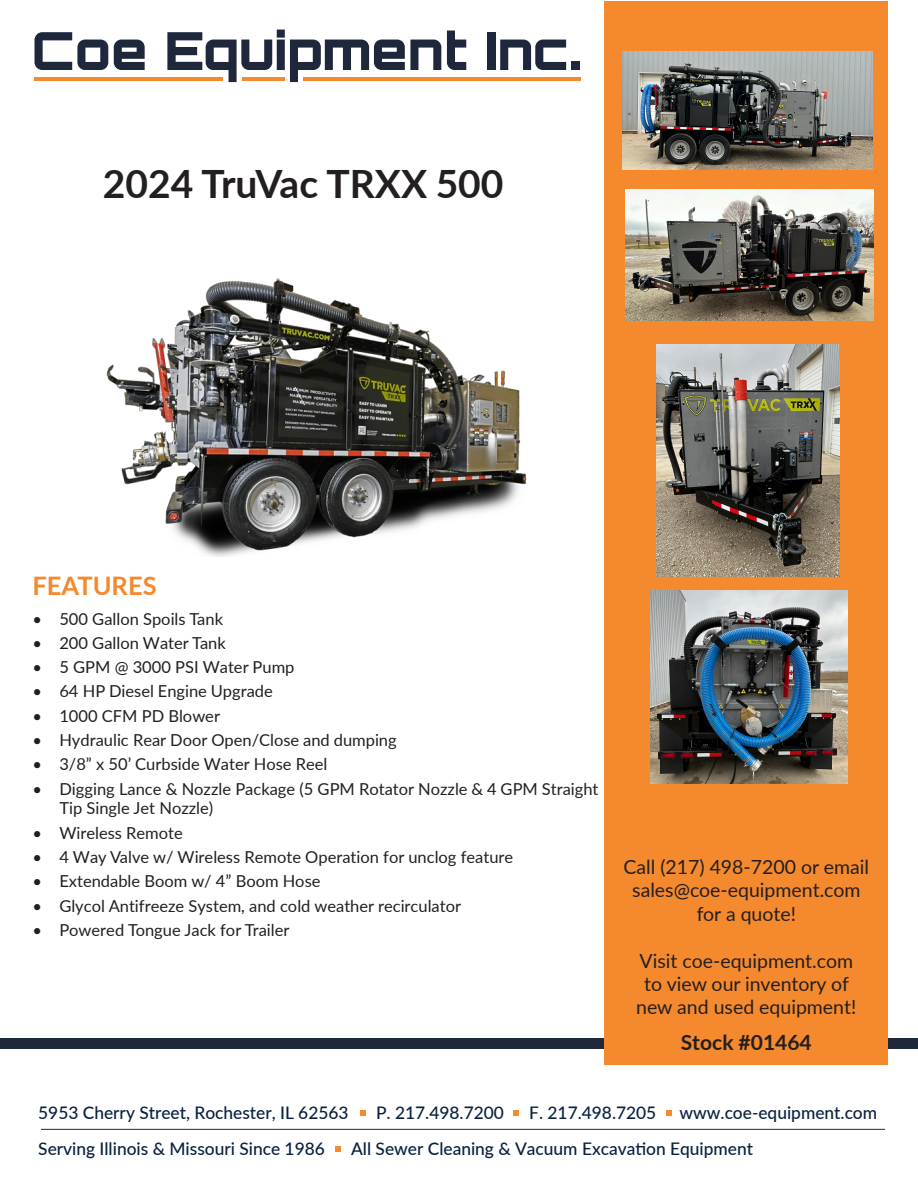
<style>
.page{position:relative;width:918px;height:1188px;background:#fff}
.page>*{position:absolute;margin:0;border:0;box-sizing:border-box;transform-origin:0 0}
.t1{font:700 39px "Lato";color:#231f20}
.t2{font:700 25.5px "Lato";color:#f5892c}
.t3{font:700 21px "Lato";color:#231f20}
.t4{font:19.5px/23.4px "Lato";color:#231f20;text-align:center}
.t5{font:500 17.4px "Lato";color:#0a213f}
.t6{font:16.5px/19.8px "Lato";color:#231f20}
</style>
<div class="page">
<div style="left:0;top:1038px;width:918px;height:10px;background:#1f273d"></div>
<hr style="left:34px;top:77px;width:189px;height:4px;background:#f5892d">
<svg style="left:35px;top:32px;width:73px;height:38px"></svg>
<svg style="left:114px;top:40px;width:31px;height:30px"></svg>
<svg style="left:167px;top:30px;width:274px;height:52px"></svg>
<svg style="left:447px;top:31px;width:19px;height:39px"></svg>
<div style="left:488px;top:32px;width:8px;height:38px;background:#1f273d"></div>
<svg style="left:500px;top:40px;width:66px;height:30px"></svg>
<div style="left:572px;top:62px;width:8px;height:8px;background:#1f273d"></div>
<hr style="left:242px;top:77px;width:43px;height:4px;background:#f5892d">
<hr style="left:303px;top:77px;width:277px;height:4px;background:#f5892d">
<svg style="left:360px;top:1110px;width:5px;height:6px"></svg>
<svg style="left:336px;top:1147px;width:5px;height:5px"></svg>
<svg style="left:513px;top:1110px;width:6px;height:6px"></svg>
<svg style="left:666px;top:1110px;width:5px;height:6px"></svg>
<hr style="left:41px;top:1129px;width:844px;height:1px;background:#1f273d">
<div style="left:604px;top:2px;width:284px;height:1063px;background:#f5892d"></div>
<img style="left:106px;top:278px;width:421px;height:279px">
<img style="left:622px;top:51px;width:251px;height:118px">
<img style="left:657px;top:344px;width:182px;height:232px">
<img style="left:651px;top:590px;width:197px;height:193px">
<img style="left:625px;top:189px;width:249px;height:132px">
<h1 class="t1" style="left:103px;top:155px;width:402px">2024 TruVac TRXX 500</h1>
<h2 class="t2" style="left:32px;top:567px;width:126px">FEATURES</h2>
<p class="t6" style="left:32px;top:608px;width:192px">• 500 Gallon Spoils Tank</p>
<p class="t6" style="left:32px;top:632px;width:195px">• 200 Gallon Water Tank</p>
<p class="t6" style="left:32px;top:657px;width:264px">• 5 GPM @ 3000 PSI Water Pump</p>
<p class="t6" style="left:32px;top:681px;width:242px">• 64 HP Diesel Engine Upgrade</p>
<p class="t6" style="left:32px;top:705px;width:189px">• 1000 CFM PD Blower</p>
<p class="t6" style="left:32px;top:729px;width:366px">• Hydraulic Rear Door Open/Close and dumping</p>
<p class="t6" style="left:32px;top:754px;width:297px">• 3/8” x 50’ Curbside Water Hose Reel</p>
<p class="t6" style="left:59px;top:778px;width:541px;text-indent:-27px">• Digging Lance &amp; Nozzle Package (5 GPM Rotator Nozzle &amp; 4 GPM Straight<br>Tip Single Jet Nozzle)</p>
<p class="t6" style="left:32px;top:822px;width:152px">• Wireless Remote</p>
<p class="t6" style="left:32px;top:846px;width:482px">• 4 Way Valve w/ Wireless Remote Operation for unclog feature</p>
<p class="t6" style="left:32px;top:871px;width:290px">• Extendable Boom w/ 4” Boom Hose</p>
<p class="t6" style="left:32px;top:895px;width:430px">• Glycol Antifreeze System, and cold weather recirculator</p>
<p class="t6" style="left:32px;top:919px;width:259px">• Powered Tongue Jack for Trailer</p>
<p class="t4" style="left:623px;top:854px;width:247px">Call (217) 498-7200 or email sales@coe-equipment.com for a quote!</p>
<p class="t4" style="left:636px;top:948px;width:222px">Visit coe-equipment.com to view our inventory of new and used equipment!</p>
<p class="t3" style="left:681px;top:1027px;width:132px">Stock #01464</p>
<p class="t5" style="left:38px;top:1100px;width:312px">5953 Cherry Street, Rochester, IL 62563</p>
<p class="t5" style="left:376px;top:1100px;width:129px">P. 217.498.7200</p>
<p class="t5" style="left:529px;top:1100px;width:129px">F. 217.498.7205</p>
<p class="t5" style="left:680px;top:1100px;width:199px">www.coe-equipment.com</p>
<p class="t5" style="left:38px;top:1137px;width:288px">Serving Illinois &amp; Missouri Since 1986</p>
<p class="t5" style="left:351px;top:1137px;width:403px">All Sewer Cleaning &amp; Vacuum Excavation Equipment</p>
</div>
